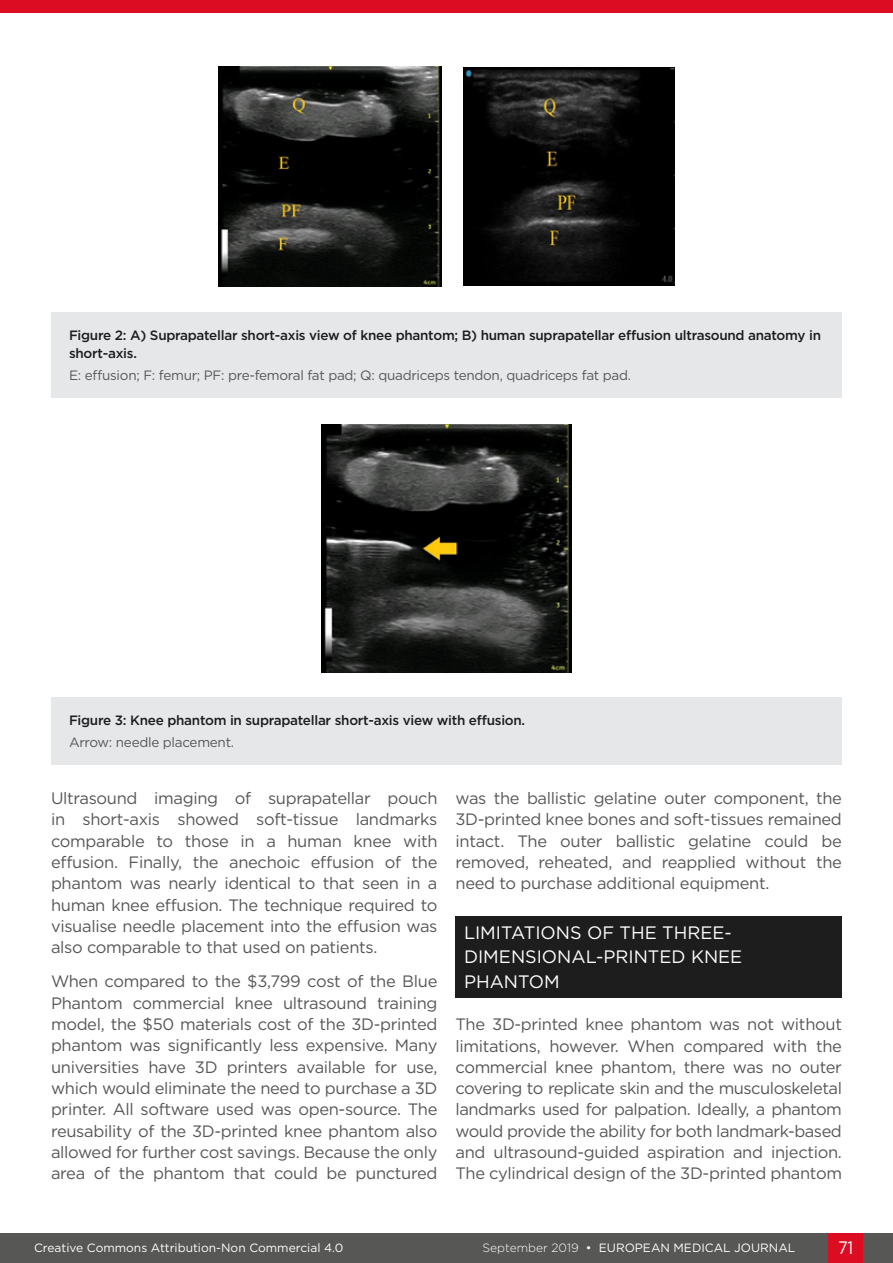
<style>
.page{position:relative;width:893px;height:1263px;background:#fff}
.page>*{position:absolute;margin:0;border:0;box-sizing:border-box;transform-origin:0 0}
.H1__Heading_1{font:18px/24.3px "Gotham";color:#fff}
.H1__Heading_1-2{font:18px "Gotham";color:#fff;scale:.9 1}
.Body_Text{font:16.5px/21.3px "Gotham";letter-spacing:-.02em;color:#575756;text-align:justify}
.Figure_Table_Box_Des{font:500 13.5px/18px "Gotham";letter-spacing:-.02em;color:#1d1d1d}
.Figure_Table_Box_Des-2{font:13.5px "Gotham";letter-spacing:-.02em;color:#575756}
.t1{font:12px "Gotham";color:#fff}
.s1{font-weight:300}
</style>
<div class="page">
<div style="left:0;top:1233px;width:893px;height:30px;background:#575756"></div>
<div style="left:829px;top:1233px;width:34px;height:30px;background:#dc0c23"></div>
<div style="left:0;top:0;width:893px;height:13px;background:#dc0c23"></div>
<div style="left:455px;top:916px;width:387px;height:82px;background:#1d1d1d"></div>
<img style="left:219px;top:67px;width:222px;height:220px">
<img style="left:463px;top:68px;width:211px;height:218px">
<div style="left:51px;top:312px;width:791px;height:86px;background:#e6e7e9"></div>
<img style="left:321px;top:424px;width:251px;height:248px">
<div style="left:51px;top:698px;width:791px;height:67px;background:#e6e7e9"></div>
<p class="Figure_Table_Box_Des" style="left:69px;top:326px;width:753px">Figure 2: A) Suprapatellar short-axis view of knee phantom; B) human suprapatellar effusion ultrasound anatomy in short-axis.</p>
<p class="Figure_Table_Box_Des-2" style="left:69px;top:367px;width:563px">E: effusion; F: femur; PF: pre-femoral fat pad; Q: quadriceps tendon, quadriceps fat pad.</p>
<p class="Figure_Table_Box_Des" style="left:69px;top:711px;width:458px">Figure 3: Knee phantom in suprapatellar short-axis view with effusion.</p>
<p class="Figure_Table_Box_Des-2" style="left:69px;top:734px;width:167px">Arrow: needle placement.</p>
<p class="Body_Text" style="left:51px;top:787px;width:388px">Ultrasound imaging of suprapatellar pouch in short-axis showed soft-tissue landmarks comparable to those in a human knee with effusion. Finally, the anechoic effusion of the phantom was nearly identical to that seen in a human knee effusion. The technique required to visualise needle placement into the effusion was also comparable to that used on patients.</p>
<p class="Body_Text" style="left:51px;top:970px;width:388px">When compared to the $3,799 cost of the Blue Phantom commercial knee ultrasound training model, the $50 materials cost of the 3D-printed phantom was significantly less expensive. Many universities have 3D printers available for use, which would eliminate the need to purchase a 3D printer. All software used was open-source. The reusability of the 3D-printed knee phantom also allowed for further cost savings. Because the only area of the phantom that could be punctured</p>
<p class="Body_Text" style="left:455px;top:787px;width:388px">was the ballistic gelatine outer component, the 3D-printed knee bones and soft-tissues remained intact. The outer ballistic gelatine could be removed, reheated, and reapplied without the need to purchase additional equipment.</p>
<p class="H1__Heading_1" style="left:464px;top:920px;width:280px">LIMITATIONS OF THE THREE-<br>DIMENSIONAL-PRINTED KNEE<br>PHANTOM</p>
<p class="Body_Text" style="left:455px;top:1013px;width:388px">The 3D-printed knee phantom was not without limitations, however. When compared with the commercial knee phantom, there was no outer covering to replicate skin and the musculoskeletal landmarks used for palpation. Ideally, a phantom would provide the ability for both landmark-based and ultrasound-guided aspiration and injection.<br>The cylindrical design of the 3D-printed phantom</p>
<p class="t1" style="left:34px;top:1240px;width:311px">Creative Commons Attribution-Non Commercial 4.0</p>
<p class="t1" style="left:483px;top:1240px;width:314px"><span class="s1">September 2019</span> • EUROPEAN MEDICAL JOURNAL</p>
<p class="H1__Heading_1-2" style="left:838px;top:1236px;width:18px">71</p>
</div>
